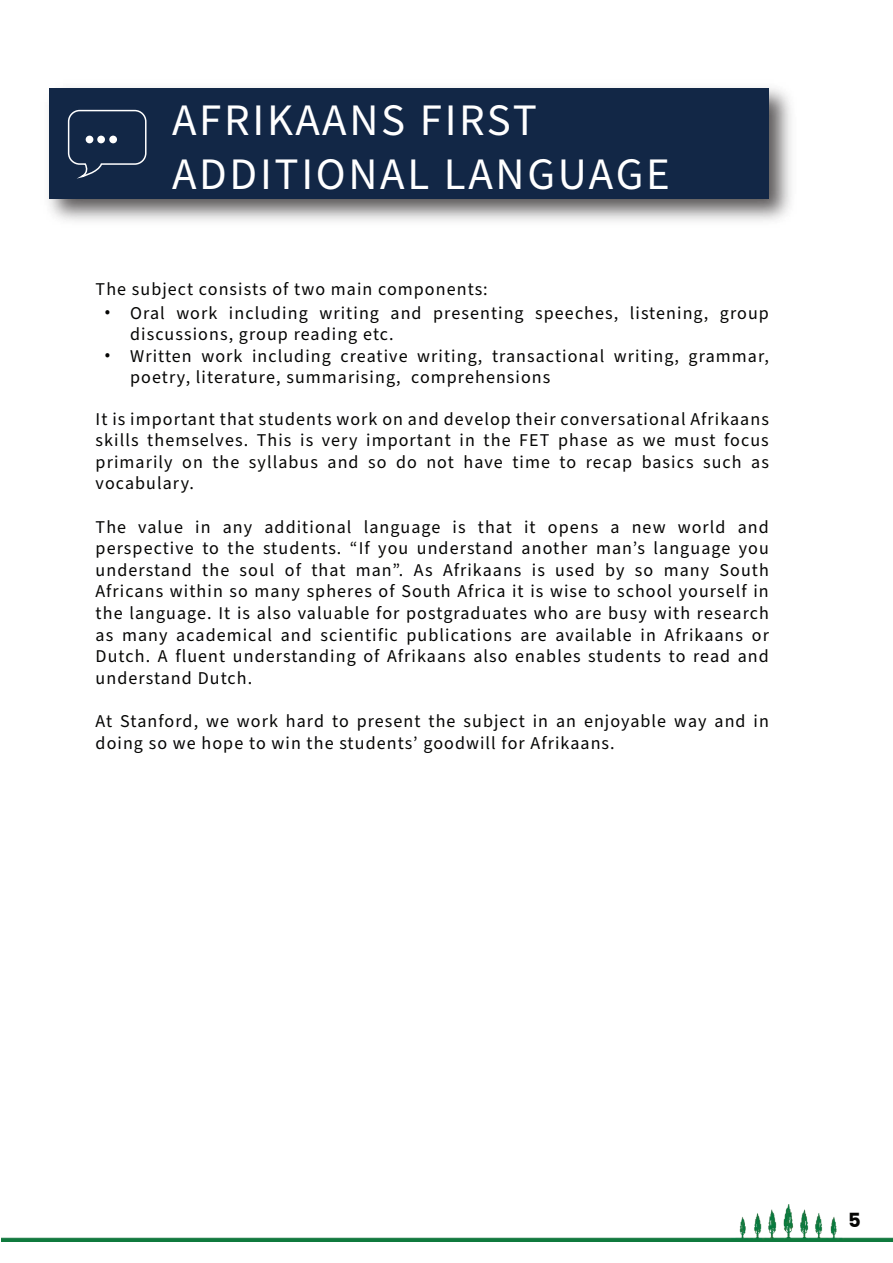
<style>
.page{position:relative;width:893px;height:1263px;background:#fff}
.page>*{position:absolute;margin:0;border:0;box-sizing:border-box;transform-origin:0 0}
.t1{font:45px/54px "Source Sans Pro";letter-spacing:.06em;color:#fff}
.t2{font:700 19.5px "Poppins";color:#050504}
.t3{font:18px/21.6px "Source Sans Pro";letter-spacing:.06em;color:#050504}
</style>
<div class="page">
<img style="left:1px;top:1204px;width:892px;height:37px">
<img style="left:49px;top:88px;width:742px;height:133px">
<div style="left:49px;top:88px;width:720px;height:111px;background:#122746"></div>
<svg style="left:67px;top:109px;width:80px;height:70px"></svg>
<div style="left:86px;top:136px;width:7px;height:7px;background:#fff;border-radius:50%"></div>
<div style="left:97px;top:136px;width:8px;height:7px;background:#fff;border-radius:50%"></div>
<div style="left:109px;top:136px;width:8px;height:7px;background:#fff;border-radius:50%"></div>
<h1 class="t1" style="left:172px;top:94px;width:499px">AFRIKAANS FIRST<br>ADDITIONAL LANGUAGE</h1>
<p class="t3" style="left:105px;top:279px;width:384px;text-indent:-9px">The subject consists of two main components: •</p>
<p class="t3" style="left:105px;top:344px;width:7px">•</p>
<p class="t3" style="left:130px;top:302px;width:640px">Oral work including writing and presenting speeches, listening, group discussions, group reading etc.<br>Written work including creative writing, transactional writing, grammar, poetry, literature, summarising, comprehensions</p>
<p class="t3" style="left:96px;top:408px;width:675px;text-align:justify">It is important that students work on and develop their conversational Afrikaans skills themselves. This is very important in the FET phase as we must focus primarily on the syllabus and so do not have time to recap basics such as vocabulary.</p>
<p class="t3" style="left:96px;top:516px;width:675px;text-align:justify">The value in any additional language is that it opens a new world and perspective to the students. “If you understand another man’s language you understand the soul of that man”. As Afrikaans is used by so many South Africans within so many spheres of South Africa it is wise to school yourself in the language. It is also valuable for postgraduates who are busy with research as many academical and scientific publications are available in Afrikaans or Dutch. A fluent understanding of Afrikaans also enables students to read and understand Dutch.</p>
<p class="t3" style="left:96px;top:711px;width:675px">At Stanford, we work hard to present the subject in an enjoyable way and in doing so we hope to win the students’ goodwill for Afrikaans.</p>
<p class="t2" style="left:848px;top:1209px;width:14px">5</p>
</div>
